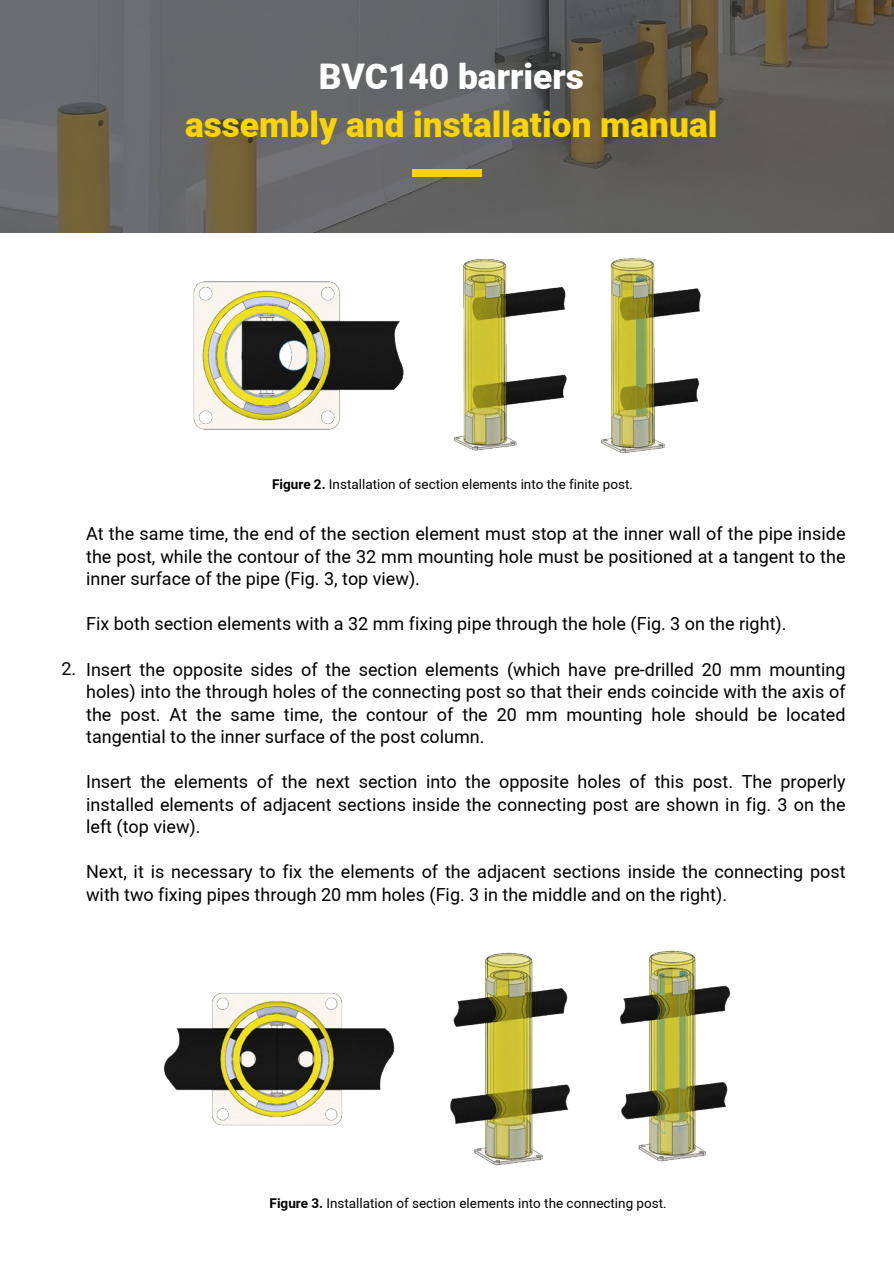
<style>
.page{position:relative;width:894px;height:1264px;background:#fff}
.page>*{position:absolute;margin:0;border:0;box-sizing:border-box;transform-origin:0 0}
.t1{font:900 35.25px "Araboto";color:#fcd404}
.t2{font:900 35.25px "Araboto";color:#fff}
.t3{font:18px/22.5px "Araboto";color:#000;text-align:justify}
.t4{font:13.5px "Araboto";color:#000}
.s1{font-weight:700}
</style>
<div class="page">
<svg style="left:0;top:0;width:893px;height:233px"></svg>
<div style="left:412px;top:169px;width:69px;height:8px;background:#fcd404"></div>
<img style="left:193px;top:281px;width:211px;height:149px">
<img style="left:453px;top:259px;width:114px;height:192px">
<img style="left:601px;top:258px;width:100px;height:195px">
<img style="left:163px;top:993px;width:232px;height:132px">
<img style="left:450px;top:952px;width:119px;height:214px">
<img style="left:620px;top:950px;width:111px;height:212px">
<h1 class="t2" style="left:319px;top:52px;width:266px">BVC140 barriers</h1>
<h1 class="t1" style="left:185px;top:99px;width:534px">assembly and installation manual</h1>
<p class="t4" style="left:272px;top:474px;width:362px"><span class="s1">Figure 2.</span> Installation of section elements into the finite post.</p>
<p class="t3" style="left:61px;top:658px;width:16px">2.</p>
<p class="t3" style="left:86px;top:523px;width:760px">At the same time, the end of the section element must stop at the inner wall of the pipe inside the post, while the contour of the 32 mm mounting hole must be positioned at a tangent to the inner surface of the pipe (Fig. 3, top view).</p>
<p class="t3" style="left:86px;top:613px;width:701px">Fix both section elements with a 32 mm fixing pipe through the hole (Fig. 3 on the right).</p>
<p class="t3" style="left:86px;top:658px;width:760px">Insert the opposite sides of the section elements (which have pre-drilled 20 mm mounting holes) into the through holes of the connecting post so that their ends coincide with the axis of the post. At the same time, the contour of the 20 mm mounting hole should be located tangential to the inner surface of the post column.</p>
<p class="t3" style="left:86px;top:770px;width:760px">Insert the elements of the next section into the opposite holes of this post. The properly installed elements of adjacent sections inside the connecting post are shown in fig. 3 on the left (top view).</p>
<p class="t3" style="left:86px;top:860px;width:760px">Next, it is necessary to fix the elements of the adjacent sections inside the connecting post with two fixing pipes through 20 mm holes (Fig. 3 in the middle and on the right).</p>
<p class="t4" style="left:269px;top:1193px;width:398px"><span class="s1">Figure 3.</span> Installation of section elements into the connecting post.</p>
</div>
